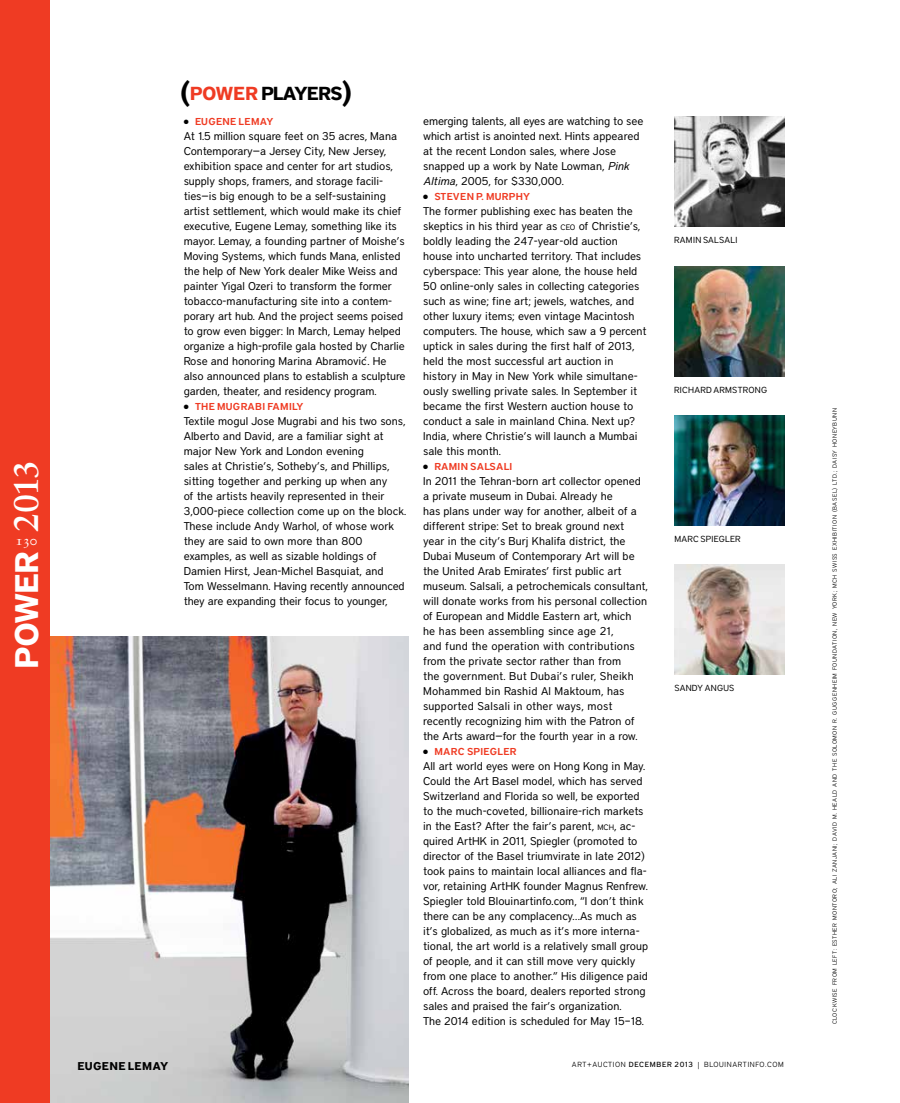
<style>
.page{position:relative;width:900px;height:1103px;background:#fff}
.page>*{position:absolute;margin:0;border:0;box-sizing:border-box;transform-origin:0 0}
.t1{font:700 32.5px "District";letter-spacing:-.025em;color:#fff}
.t2{font:700 18.75px "District";letter-spacing:-.045em;color:#000}
.t3{font:13.62px "Sabon LT Std";color:#fff}
.t4{font:11.25px/15px "District";color:#000}
.t5{font:700 11.25px "District";letter-spacing:.025em;color:#000}
.t6{font:600 10px "District";letter-spacing:.035em;color:#ef3b23}
.t7{font:8.75px "District";letter-spacing:.03em;color:#000}
.t8{font:300 7.38px "District";letter-spacing:.095em;color:#000}
.t9{font:300 6px "District";letter-spacing:.09em;color:#000}
.s1{font-family:"Sabon LT Std";font-size:34.38px}
.s2{font-size:27.5px}
.s3{color:#ef3b23}
.s4{font-style:italic}
.s5{font-size:7.88px}
.s6{font-weight:500}
.s7{font-family:"Sabon LT Std";font-weight:400;font-size:9.25px}
</style>
<div class="page">
<img style="left:50px;top:636px;width:359px;height:466px">
<div style="left:0;top:0;width:50px;height:1102px;background:#ef3b23"></div>
<img style="left:674px;top:564px;width:110px;height:110px">
<img style="left:674px;top:117px;width:110px;height:110px">
<img style="left:674px;top:266px;width:110px;height:110px">
<img style="left:674px;top:415px;width:110px;height:110px">
<h1 class="t1" style="left:7px;top:668px;width:210px;rotate:-90deg">POWER <span class="s1">2013</span></h1>
<p class="t3" style="left:15px;top:532px;width:24px">130</p>
<h2 class="t2" style="left:180px;top:82px;width:173px"><span class="s2">(</span><span class="s3">POWER</span> PLAYERS<span class="s2">)</span></h2>
<p class="t6" style="left:195px;top:115px;width:80px">EUGENE LEMAY</p>
<p class="t4" style="left:184px;top:128px;width:223px">At 1.5 million square feet on 35 acres, Mana Contemporary—a Jersey City, New Jersey, exhibition space and center for art studios, supply shops, framers, and storage facili&shy;ties—is big enough to be a self-sustaining artist settlement, which would make its chief executive, Eugene Lemay, something like its mayor. Lemay, a founding partner of Moishe’s Moving Systems, which funds Mana, enlisted the help of New York dealer Mike Weiss and painter Yigal Ozeri to transform the former tobacco-manufacturing site into a contem&shy;porary art hub. And the project seems poised to grow even bigger: In March, Lemay helped organize a high-profile gala hosted by Charlie Rose and honoring Marina Abramovic´. He also announced plans to establish a sculpture garden, theater, and residency program.</p>
<p class="t6" style="left:195px;top:400px;width:110px">THE MUGRABI FAMILY</p>
<p class="t4" style="left:184px;top:413px;width:224px">Textile mogul Jose Mugrabi and his two sons, Alberto and David, are a familiar sight at major New York and London evening<br>sales at Christie’s, Sotheby’s, and Phillips, sitting together and perking up when any<br>of the artists heavily represented in their 3,000-piece collection come up on the block.<br>These include Andy Warhol, of whose work they are said to own more than 800 examples, as well as sizable holdings of Damien Hirst, Jean-Michel Basquiat, and Tom Wesselmann. Having recently announced they are expanding their focus to younger,</p>
<p class="t5" style="left:77px;top:1059px;width:93px">EUGENE LEMAY</p>
<p class="t4" style="left:423px;top:113px;width:222px">emerging talents, all eyes are watching to see which artist is anointed next. Hints appeared at the recent London sales, where Jose snapped up a work by Nate Lowman, <span class="s4">Pink Altima</span>, 2005, for $330,000.</p>
<p class="t6" style="left:434px;top:190px;width:97px">STEVEN P. MURPHY</p>
<p class="t4" style="left:423px;top:203px;width:225px">The former publishing exec has beaten the skeptics in his third year as <span class="s5">CEO</span> of Christie’s, boldly leading the 247-year-old auction house into uncharted territory. That includes cyberspace: This year alone, the house held 50 online-only sales in collecting categories such as wine; fine art; jewels, watches, and other luxury items; even vintage Macintosh computers. The house, which saw a 9 percent uptick in sales during the first half of 2013, held the most successful art auction in history in May in New York while simultane&shy;ously swelling private sales. In September it became the first Western auction house to conduct a sale in mainland China. Next up?<br>India, where Christie’s will launch a Mumbai sale this month.</p>
<p class="t6" style="left:434px;top:460px;width:80px">RAMIN SALSALI</p>
<p class="t4" style="left:423px;top:473px;width:227px">In 2011 the Tehran-born art collector opened a private museum in Dubai. Already he<br>has plans under way for another, albeit of a different stripe: Set to break ground next year in the city’s Burj Khalifa district, the Dubai Museum of Contemporary Art will be the United Arab Emirates’ first public art museum. Salsali, a petrochemicals consultant, will donate works from his personal collection of European and Middle Eastern art, which<br>he has been assembling since age 21,<br>and fund the operation with contributions from the private sector rather than from<br>the government. But Dubai’s ruler, Sheikh Mohammed bin Rashid Al Maktoum, has supported Salsali in other ways, most recently recognizing him with the Patron of the Arts award—for the fourth year in a row.</p>
<p class="t6" style="left:434px;top:745px;width:84px">MARC SPIEGLER</p>
<p class="t4" style="left:423px;top:758px;width:226px">All art world eyes were on Hong Kong in May.<br>Could the Art Basel model, which has served Switzerland and Florida so well, be exported to the much-coveted, billionaire-rich markets in the East? After the fair’s parent, <span class="s5">MCH</span>, ac&shy;quired ArtHK in 2011, Spiegler (promoted to director of the Basel triumvirate in late 2012) took pains to maintain local alliances and fla&shy;vor, retaining ArtHK founder Magnus Renfrew.<br>Spiegler told Blouinartinfo.com, “I don’t think there can be any complacency…As much as it’s globalized, as much as it’s more interna&shy;tional, the art world is a relatively small group of people, and it can still move very quickly from one place to another.” His diligence paid off. Across the board, dealers reported strong sales and praised the fair’s organization.<br>The 2014 edition is scheduled for May 15–18.</p>
<p class="t7" style="left:674px;top:235px;width:65px">RAMIN SALSALI</p>
<p class="t7" style="left:674px;top:384px;width:95px">RICHARD ARMSTRONG</p>
<p class="t7" style="left:674px;top:534px;width:68px">MARC SPIEGLER</p>
<p class="t7" style="left:674px;top:683px;width:61px">SANDY ANGUS</p>
<p class="t8" style="left:572px;top:1060px;width:213px">ART+AUCTION <span class="s6">DECEMBER 2013</span> <span class="s7">|</span> BLOUINARTINFO.COM</p>
<p class="t9" style="left:831px;top:1024px;width:617px;rotate:-90deg">CLOCKWISE FROM LEFT: ESTHER MONTORO; ALI ZANJANI; DAVID M. HEALD AND THE SOLOMON R. GUGGENHEIM FOUNDATION, NEW YORK; MCH SWISS EXHIBITION (BASEL) LTD.; DAISY HONEYBUNN</p>
</div>
